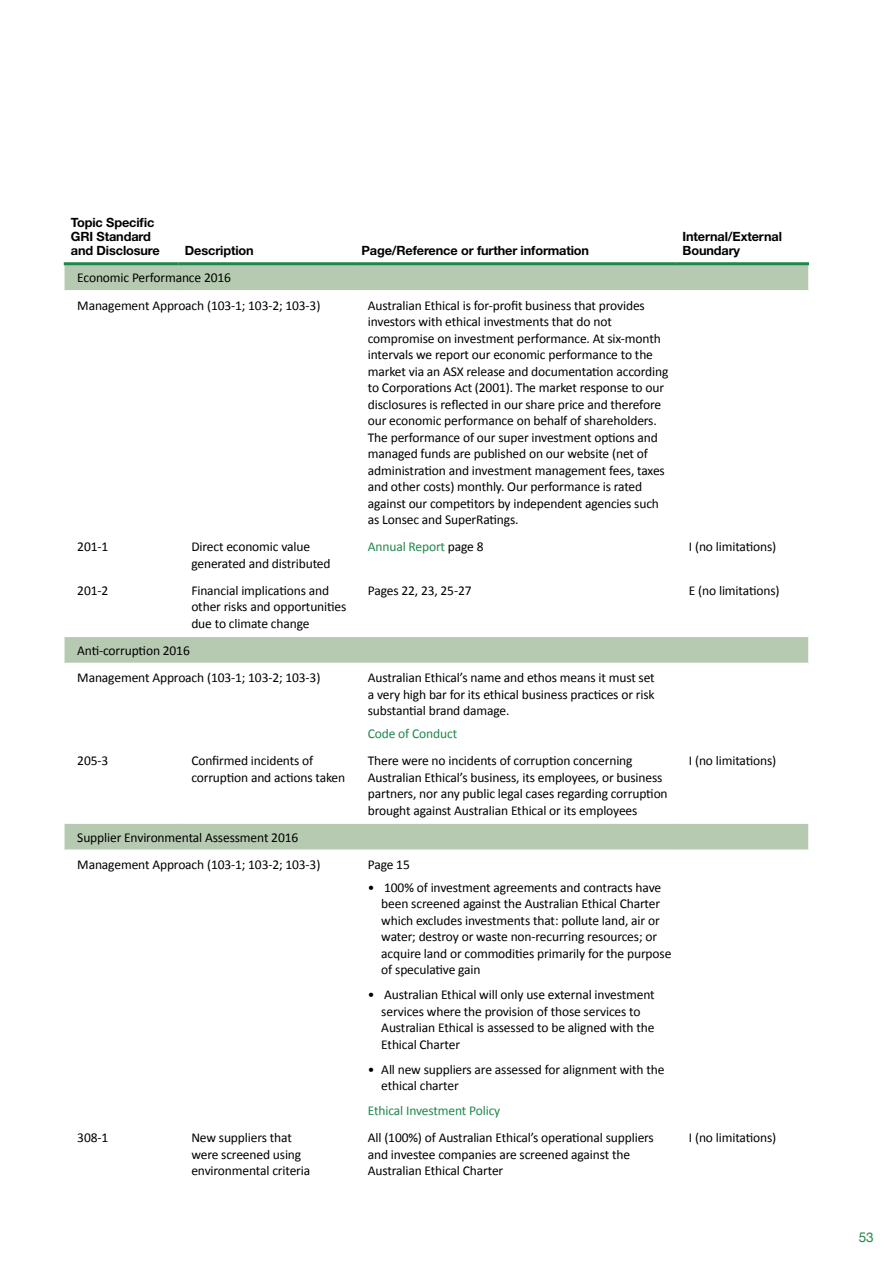
<style>
.page{position:relative;width:893px;height:1263px;background:#fff}
.page>*{position:absolute;margin:0;border:0;box-sizing:border-box;transform-origin:0 0}
.t1{font:13.5px/16.5px "Calibri";letter-spacing:-.01em;color:#000}
.t2{font:13.5px "Calibri";letter-spacing:-.01em;color:#1f874a}
.t3{font:13.5px "Helvetica Neue";color:#208749}
.t4{font:700 12.75px/14.2px "Helvetica Neue LT Std";letter-spacing:-.01em;color:#000}
.s1{color:#000}
</style>
<div class="page">
<svg style="left:65px;top:265px;width:743px;height:584px"></svg>
<hr style="left:675px;top:292px;width:2px;height:240px;background:#fff">
<hr style="left:178px;top:533px;width:1px;height:42px;background:#fff">
<hr style="left:355px;top:532px;width:321px;height:1px;background:#fff">
<hr style="left:354px;top:533px;width:2px;height:42px;background:#fff">
<hr style="left:676px;top:532px;width:132px;height:1px;background:#fff">
<hr style="left:675px;top:533px;width:2px;height:42px;background:#fff">
<hr style="left:65px;top:575px;width:114px;height:2px;background:#fff">
<hr style="left:179px;top:575px;width:176px;height:2px;background:#fff">
<hr style="left:178px;top:577px;width:1px;height:58px;background:#fff">
<hr style="left:355px;top:575px;width:321px;height:2px;background:#fff">
<hr style="left:354px;top:577px;width:2px;height:58px;background:#fff">
<hr style="left:676px;top:575px;width:132px;height:2px;background:#fff">
<hr style="left:675px;top:577px;width:2px;height:58px;background:#fff">
<hr style="left:355px;top:663px;width:321px;height:1px;background:#fff">
<hr style="left:676px;top:663px;width:132px;height:1px;background:#fff">
<hr style="left:675px;top:664px;width:2px;height:82px;background:#fff">
<hr style="left:65px;top:746px;width:114px;height:1px;background:#fff">
<hr style="left:179px;top:746px;width:176px;height:1px;background:#fff">
<hr style="left:178px;top:747px;width:1px;height:75px;background:#fff">
<hr style="left:355px;top:746px;width:321px;height:1px;background:#fff">
<hr style="left:354px;top:747px;width:2px;height:75px;background:#fff">
<hr style="left:676px;top:746px;width:132px;height:1px;background:#fff">
<hr style="left:675px;top:747px;width:2px;height:75px;background:#fff">
<hr style="left:355px;top:290px;width:321px;height:2px;background:#fff">
<hr style="left:676px;top:290px;width:132px;height:2px;background:#fff">
<hr style="left:65px;top:290px;width:114px;height:2px;background:#fff">
<hr style="left:179px;top:290px;width:176px;height:2px;background:#fff">
<hr style="left:354px;top:292px;width:2px;height:240px;background:#fff">
<hr style="left:65px;top:532px;width:114px;height:1px;background:#fff">
<hr style="left:179px;top:532px;width:176px;height:1px;background:#fff">
<hr style="left:65px;top:635px;width:114px;height:2px;background:#fff">
<hr style="left:179px;top:635px;width:176px;height:2px;background:#fff">
<hr style="left:355px;top:635px;width:321px;height:2px;background:#fff">
<hr style="left:676px;top:635px;width:132px;height:2px;background:#fff">
<hr style="left:65px;top:663px;width:114px;height:1px;background:#fff">
<hr style="left:179px;top:663px;width:176px;height:1px;background:#fff">
<hr style="left:354px;top:664px;width:2px;height:82px;background:#fff">
<hr style="left:65px;top:822px;width:114px;height:2px;background:#fff">
<hr style="left:179px;top:822px;width:176px;height:2px;background:#fff">
<hr style="left:355px;top:822px;width:321px;height:2px;background:#fff">
<hr style="left:676px;top:822px;width:132px;height:2px;background:#fff">
<hr style="left:64px;top:262px;width:115px;height:3px;background:#208749">
<hr style="left:179px;top:262px;width:176px;height:3px;background:#208749">
<hr style="left:355px;top:262px;width:321px;height:3px;background:#208749">
<hr style="left:676px;top:262px;width:133px;height:3px;background:#208749">
<p class="t4" style="left:71px;top:215px;width:90px">Topic Specific<br>GRI Standard and Disclosure</p>
<p class="t4" style="left:185px;top:243px;width:70px">Description</p>
<p class="t4" style="left:361px;top:243px;width:229px">Page/Reference or further information</p>
<p class="t1" style="left:77px;top:264px;width:245px;line-height:27.2px">Economic Performance 2016<br>Management Approach (103-1; 103-2; 103-3)</p>
<p class="t1" style="left:368px;top:297px;width:302px">Australian Ethical is for-profit business that provides investors with ethical investments that do not compromise on investment performance. At six-month intervals we report our economic performance to the market via an ASX release and documentation according to Corporations Act (2001). The market response to our disclosures is reflected in our share price and therefore our economic performance on behalf of shareholders.<br>The performance of our super investment options and managed funds are published on our website (net of administration and investment management fees, taxes and other costs) monthly. Our performance is rated against our competitors by independent agencies such as Lonsec and SuperRatings.</p>
<p class="t4" style="left:682px;top:229px;width:101px">Internal/External<br>Boundary</p>
<p class="t1" style="left:77px;top:538px;width:32px">201-1</p>
<p class="t1" style="left:191px;top:538px;width:141px">Direct economic value generated and distributed</p>
<p class="t2" style="left:368px;top:538px;width:117px">Annual Report <span class="s1">page 8</span></p>
<p class="t1" style="left:689px;top:538px;width:89px">I (no limitations)</p>
<p class="t1" style="left:77px;top:582px;width:32px">201-2</p>
<p class="t1" style="left:191px;top:582px;width:157px">Financial implications and other risks and opportunities due to climate change</p>
<p class="t1" style="left:368px;top:582px;width:105px">Pages 22, 23, 25-27</p>
<p class="t1" style="left:689px;top:582px;width:92px">E (no limitations)</p>
<p class="t1" style="left:77px;top:637px;width:245px;line-height:27.2px">Anti-corruption 2016<br>Management Approach (103-1; 103-2; 103-3)</p>
<p class="t1" style="left:368px;top:669px;width:288px;text-align:justify">Australian Ethical’s name and ethos means it must set a very high bar for its ethical business practices or risk substantial brand damage.</p>
<p class="t2" style="left:368px;top:725px;width:91px">Code of Conduct</p>
<p class="t1" style="left:77px;top:752px;width:32px">205-3</p>
<p class="t1" style="left:191px;top:752px;width:155px">Confirmed incidents of corruption and actions taken</p>
<p class="t1" style="left:368px;top:752px;width:301px">There were no incidents of corruption concerning Australian Ethical’s business, its employees, or business partners, nor any public legal cases regarding corruption brought against Australian Ethical or its employees</p>
<p class="t1" style="left:689px;top:752px;width:89px">I (no limitations)</p>
<p class="t1" style="left:77px;top:824px;width:245px;line-height:27.2px">Supplier Environmental Assessment 2016<br>Management Approach (103-1; 103-2; 103-3)</p>
<p class="t1" style="left:368px;top:856px;width:44px">Page 15</p>
<p class="t1" style="left:381px;top:879px;width:292px;text-indent:-14px">• 100% of investment agreements and contracts have been screened against the Australian Ethical Charter which excludes investments that: pollute land, air or water; destroy or waste non-recurring resources; or acquire land or commodities primarily for the purpose of speculative gain</p>
<p class="t1" style="left:381px;top:986px;width:275px;text-indent:-14px">• Australian Ethical will only use external investment services where the provision of those services to Australian Ethical is assessed to be aligned with the Ethical Charter</p>
<p class="t1" style="left:381px;top:1061px;width:285px;text-indent:-14px">• All new suppliers are assessed for alignment with the ethical charter</p>
<p class="t2" style="left:368px;top:1102px;width:134px">Ethical Investment Policy</p>
<p class="t1" style="left:77px;top:1130px;width:32px">308-1</p>
<p class="t1" style="left:191px;top:1130px;width:120px">New suppliers that were screened using environmental criteria</p>
<p class="t1" style="left:368px;top:1130px;width:288px">All (100%) of Australian Ethical’s operational suppliers and investee companies are screened against the<br>Australian Ethical Charter</p>
<p class="t1" style="left:689px;top:1130px;width:89px">I (no limitations)</p>
<p class="t3" style="left:859px;top:1227px;width:17px">53</p>
</div>
